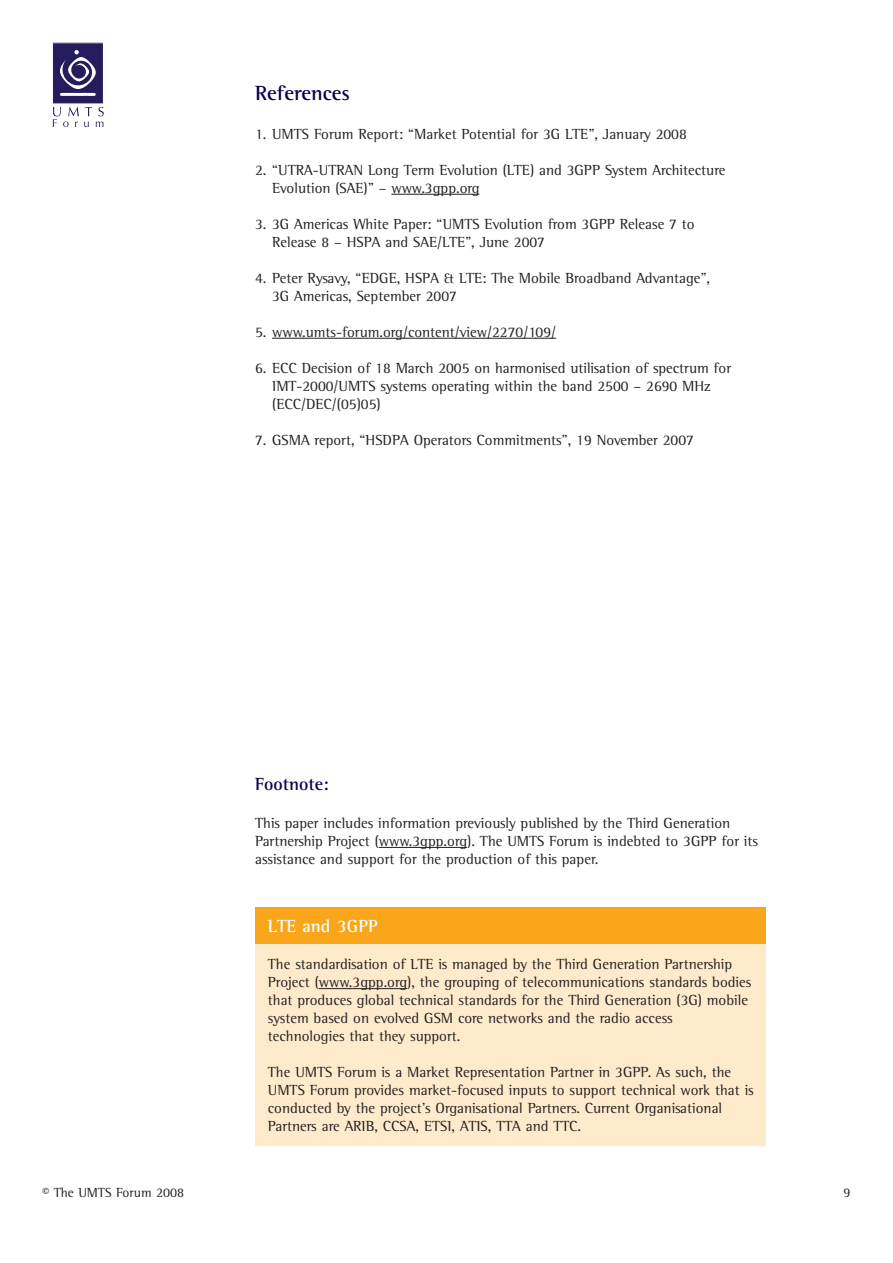
<style>
.page{position:relative;width:893px;height:1263px;background:#fff}
.page>*{position:absolute;margin:0;border:0;box-sizing:border-box;transform-origin:0 0}
.t1{font:700 21px "Rotis Semi Serif";color:#0b004e}
.t2{font:700 18px "Rotis Semi Serif";color:#fff}
.t3{font:700 18px "Rotis Semi Serif";color:#0b004e}
.t4{font:15px/18px "Rotis Semi Serif";color:#231f20}
.t5{font:13.5px "Rotis Semi Serif";color:#231f20}
</style>
<div class="page">
<hr style="left:391px;top:194px;width:31px;height:1px;background:#231f20">
<hr style="left:421px;top:194px;width:51px;height:1px;background:#231f20">
<hr style="left:272px;top:338px;width:31px;height:1px;background:#231f20">
<hr style="left:302px;top:338px;width:93px;height:1px;background:#231f20">
<hr style="left:395px;top:338px;width:141px;height:1px;background:#231f20">
<svg style="left:535px;top:338px;width:21px;height:1px"></svg>
<div style="left:52px;top:43px;width:51px;height:61px;background:#241c5c"></div>
<div style="left:52px;top:43px;width:52px;height:61px;border:1px solid #fff"></div>
<svg style="left:60px;top:50px;width:36px;height:39px"></svg>
<hr style="left:60px;top:93px;width:36px;height:3px;background:#fff">
<svg style="left:53px;top:107px;width:51px;height:20px"></svg>
<hr style="left:379px;top:847px;width:31px;height:1px;background:#231f20">
<hr style="left:409px;top:847px;width:51px;height:1px;background:#231f20">
<div style="left:255px;top:909px;width:510px;height:237px;background:#ffeacc"></div>
<div style="left:255px;top:908px;width:510px;height:36px;background:#faa61a"></div>
<hr style="left:319px;top:988px;width:31px;height:1px;background:#231f20">
<hr style="left:349px;top:988px;width:51px;height:1px;background:#231f20">
<h1 class="t1" style="left:255px;top:85px;width:96px">References</h1>
<p class="t4" style="left:255px;top:126px;width:433px">1. UMTS Forum Report: “Market Potential for 3G LTE”, January 2008</p>
<p class="t4" style="left:272px;top:162px;width:455px;text-indent:-17px">2. “UTRA-UTRAN Long Term Evolution (LTE) and 3GPP System Architecture<br>Evolution (SAE)” – www.3gpp.org</p>
<p class="t4" style="left:272px;top:216px;width:424px;text-indent:-17px">3. 3G Americas White Paper: “UMTS Evolution from 3GPP Release 7 to<br>Release 8 – HSPA and SAE/LTE”, June 2007</p>
<p class="t4" style="left:272px;top:270px;width:439px;text-indent:-17px">4. Peter Rysavy, “EDGE, HSPA &amp; LTE: The Mobile Broadband Advantage”,<br>3G Americas, September 2007</p>
<p class="t4" style="left:255px;top:324px;width:302px">5. www.umts-forum.org/content/view/2270/109/</p>
<p class="t4" style="left:272px;top:360px;width:460px;text-indent:-17px">6. ECC Decision of 18 March 2005 on harmonised utilisation of spectrum for<br>IMT-2000/UMTS systems operating within the band 2500 – 2690 MHz (ECC/DEC/(05)05)</p>
<p class="t4" style="left:255px;top:432px;width:440px">7. GSMA report, “HSDPA Operators Commitments”, 19 November 2007</p>
<p class="t3" style="left:255px;top:778px;width:75px">Footnote:</p>
<p class="t4" style="left:255px;top:815px;width:504px">This paper includes information previously published by the Third Generation<br>Partnership Project (www.3gpp.org). The UMTS Forum is indebted to 3GPP for its assistance and support for the production of this paper.</p>
<p class="t2" style="left:268px;top:919px;width:111px">LTE and 3GPP</p>
<p class="t4" style="left:268px;top:956px;width:485px">The standardisation of LTE is managed by the Third Generation Partnership Project (www.3gpp.org), the grouping of telecommunications standards bodies that produces global technical standards for the Third Generation (3G) mobile system based on evolved GSM core networks and the radio access technologies that they support.</p>
<p class="t4" style="left:268px;top:1064px;width:487px">The UMTS Forum is a Market Representation Partner in 3GPP. As such, the UMTS Forum provides market-focused inputs to support technical work that is conducted by the project’s Organisational Partners. Current Organisational Partners are ARIB, CCSA, ETSI, ATIS, TTA and TTC.</p>
<p class="t5" style="left:43px;top:1188px;width:143px">© The UMTS Forum 2008</p>
<p class="t5" style="left:843px;top:1188px;width:9px">9</p>
</div>
